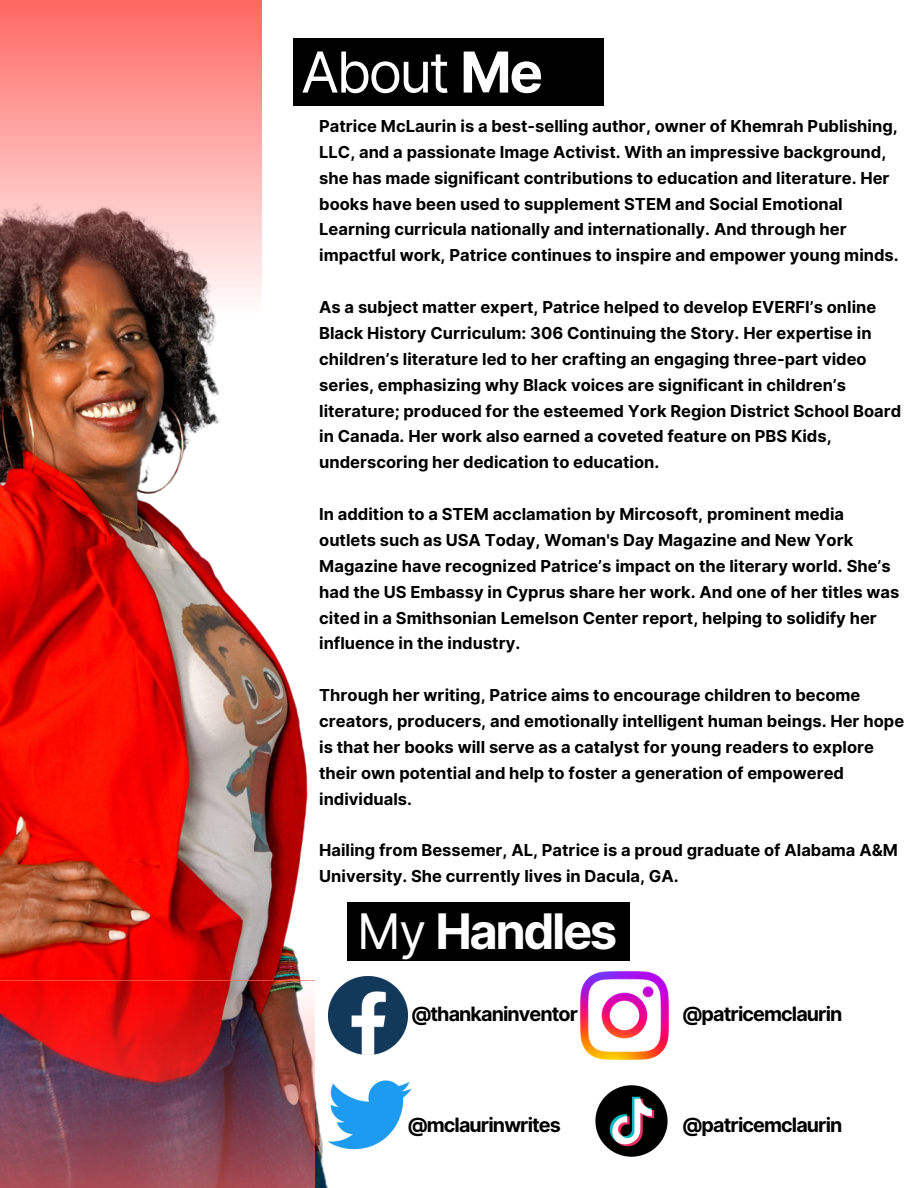
<style>
.page{position:relative;width:918px;height:1188px;background:#fff}
.page>*{position:absolute;margin:0;border:0;box-sizing:border-box;transform-origin:0 0}
.t1{font:56.4px "Inter";letter-spacing:-.05em;color:#fff}
.t2{font:700 49.05px "Inter";letter-spacing:-.05em;color:#fff}
.t3{font:700 19.8px "Inter";letter-spacing:-.045em;color:#000}
.t4{font:700 16.5px/25.8px "Inter";color:#000}
.s1{font-weight:700}
.s2{font-weight:400}
</style>
<div class="page">
<img style="left:0;top:314px;width:449px;height:874px">
<img style="left:1px;top:981px;width:314px;height:207px">
<svg style="left:0;top:0;width:262px;height:314px;background:#dd8c87"></svg>
<div style="left:293px;top:39px;width:311px;height:67px;background:#000"></div>
<div style="left:347px;top:903px;width:283px;height:58px;background:#000"></div>
<img style="left:581px;top:972px;width:88px;height:88px">
<img style="left:327px;top:1081px;width:85px;height:68px">
<img style="left:328px;top:976px;width:79px;height:79px">
<img style="left:595px;top:1085px;width:73px;height:72px">
<p class="t1" style="left:301px;top:38px;width:244px">About <span class="s1">Me</span></p>
<p class="t4" style="left:319px;top:113px;width:581px">Patrice McLaurin is a best-selling author, owner of Khemrah Publishing, LLC, and a passionate Image Activist. With an impressive background, she has made significant contributions to education and literature. Her books have been used to supplement STEM and Social Emotional Learning curricula nationally and internationally. And through her impactful work, Patrice continues to inspire and empower young minds.</p>
<p class="t4" style="left:319px;top:294px;width:584px">As a subject matter expert, Patrice helped to develop EVERFI’s online Black History Curriculum: 306 Continuing the Story. Her expertise in children’s literature led to her crafting an engaging three-part video series, emphasizing why Black voices are significant in children’s literature; produced for the esteemed York Region District School Board in Canada. Her work also earned a coveted feature on PBS Kids, underscoring her dedication to education.</p>
<p class="t4" style="left:319px;top:501px;width:582px">In addition to a STEM acclamation by Mircosoft, prominent media outlets such as USA Today, Woman's Day Magazine and New York Magazine have recognized Patrice’s impact on the literary world. She’s had the US Embassy in Cyprus share her work. And one of her titles was cited in a Smithsonian Lemelson Center report, helping to solidify her influence in the industry.</p>
<p class="t4" style="left:319px;top:682px;width:586px">Through her writing, Patrice aims to encourage children to become creators, producers, and emotionally intelligent human beings. Her hope is that her books will serve as a catalyst for young readers to explore their own potential and help to foster a generation of empowered individuals.</p>
<p class="t4" style="left:319px;top:838px;width:580px">Hailing from Bessemer, AL, Patrice is a proud graduate of Alabama A&amp;M<br>University. She currently lives in Dacula, GA.</p>
<p class="t2" style="left:357px;top:902px;width:262px"><span class="s2">My</span> Handles</p>
<p class="t3" style="left:411px;top:1002px;width:169px">@thankaninventor</p>
<p class="t3" style="left:407px;top:1113px;width:155px">@mclaurinwrites</p>
<p class="t3" style="left:682px;top:1002px;width:162px">@patricemclaurin</p>
<p class="t3" style="left:682px;top:1113px;width:162px">@patricemclaurin</p>
</div>
